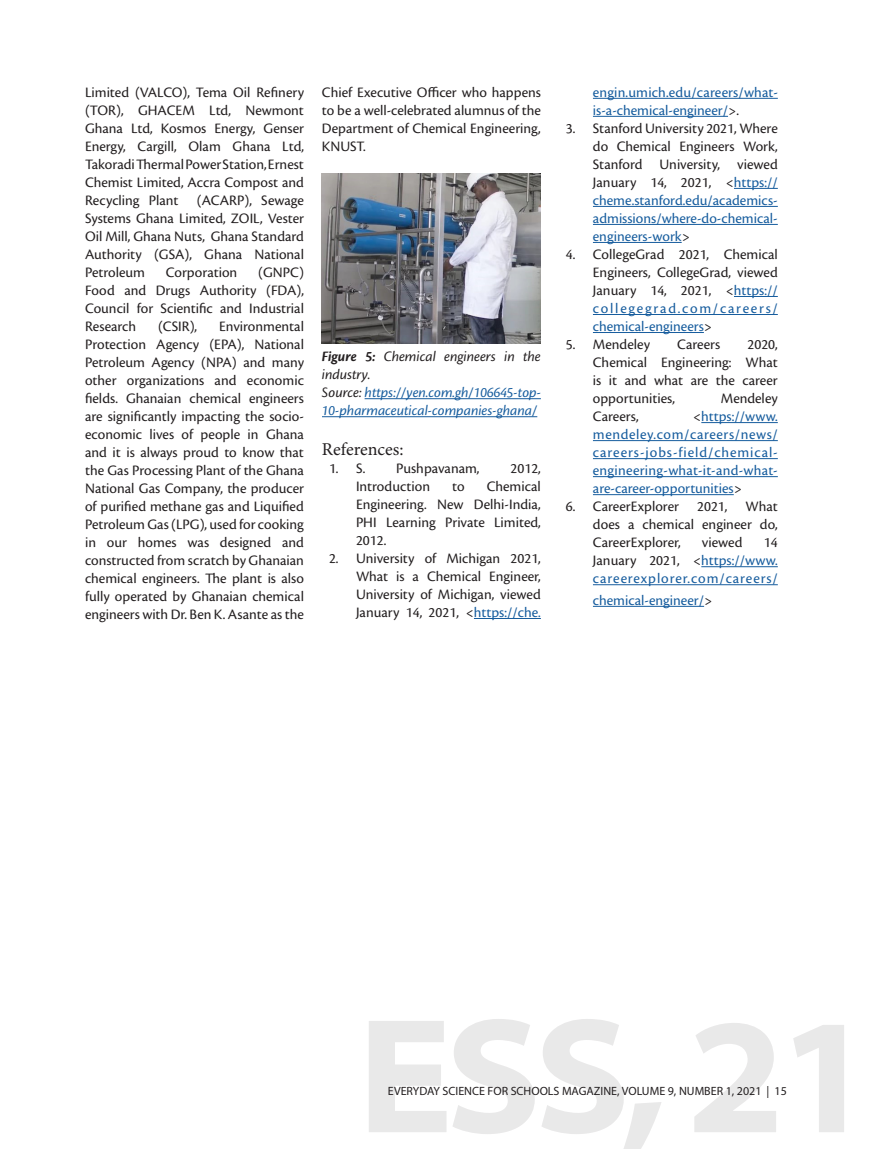
<style>
.page{position:relative;width:872px;height:1149px;background:#fff}
.page>*{position:absolute;margin:0;border:0;box-sizing:border-box;transform-origin:0 0}
.t1{font:700 semi-expanded 165px "Myriad Pro";color:#231f20}
.t2{font:18px "Minion Pro";color:#231f20}
.t3{font:15px/18px "Cronos Pro";color:#231f20;text-align:justify}
.t4{font:15px/18px "Cronos Pro";letter-spacing:.01em;color:#175d9e;text-align:justify}
.t5{font:italic 15px/18px "Cronos Pro";color:#175d9e}
.t6{font:italic 15px/18px "Cronos Pro";letter-spacing:-.005em;color:#231f20}
.t7{font:12px "Myriad Pro";color:#231f20}
.s1{font-family:"Cronos Pro Bold Disp It";font-style:normal}
.s2{color:#231f20}
.s3{color:#175d9e}
</style>
<div class="page">
<hr style="left:364px;top:398px;width:177px;height:1px;background:#175d9e">
<hr style="left:322px;top:416px;width:215px;height:1px;background:#175d9e">
<hr style="left:474px;top:618px;width:67px;height:1px;background:#175d9e">
<img style="left:322px;top:173px;width:219px;height:170px">
<hr style="left:593px;top:98px;width:185px;height:1px;background:#175d9e">
<hr style="left:593px;top:116px;width:135px;height:1px;background:#175d9e">
<hr style="left:734px;top:188px;width:44px;height:1px;background:#175d9e">
<hr style="left:593px;top:206px;width:185px;height:1px;background:#175d9e">
<hr style="left:593px;top:224px;width:185px;height:1px;background:#175d9e">
<hr style="left:593px;top:242px;width:88px;height:1px;background:#175d9e">
<hr style="left:734px;top:296px;width:44px;height:1px;background:#175d9e">
<hr style="left:593px;top:314px;width:185px;height:1px;background:#175d9e">
<hr style="left:593px;top:332px;width:111px;height:1px;background:#175d9e">
<hr style="left:701px;top:422px;width:77px;height:1px;background:#175d9e">
<hr style="left:593px;top:440px;width:185px;height:1px;background:#175d9e">
<hr style="left:593px;top:458px;width:185px;height:1px;background:#175d9e">
<hr style="left:593px;top:476px;width:185px;height:1px;background:#175d9e">
<hr style="left:593px;top:494px;width:140px;height:1px;background:#175d9e">
<hr style="left:701px;top:566px;width:77px;height:1px;background:#175d9e">
<hr style="left:593px;top:584px;width:185px;height:1px;background:#175d9e">
<hr style="left:593px;top:605px;width:111px;height:1px;background:#175d9e">
<p class="t3" style="left:85px;top:83px;width:220px">Limited (VALCO), Tema Oil Refinery (TOR), GHACEM Ltd, Newmont Ghana Ltd, Kosmos Energy, Genser Energy, Cargill, Olam Ghana Ltd, Takoradi Thermal Power Station, Ernest Chemist Limited, Accra Compost and Recycling Plant (ACARP), Sewage Systems Ghana Limited, ZOIL, Vester Oil Mill, Ghana Nuts, Ghana Standard Authority (GSA), Ghana National Petroleum</p>
<p class="t3" style="left:85px;top:263px;width:220px;text-indent:173px">(GNPC)<br>Food and Drugs Authority (FDA), Council for Scientific and Industrial Research</p>
<p class="t3" style="left:166px;top:263px;width:73px">Corporation</p>
<p class="t3" style="left:158px;top:317px;width:41px">(CSIR),</p>
<p class="t3" style="left:85px;top:317px;width:220px;text-indent:134px">Environmental Protection Agency (EPA), National Petroleum Agency (NPA) and many other organizations and economic fields. Ghanaian chemical engineers are significantly impacting the socio&shy;economic lives of people in Ghana and it is always proud to know that the Gas Processing Plant of the Ghana National Gas Company, the producer of purified methane gas and Liquified Petroleum Gas (LPG), used for cooking in our homes was designed and constructed from scratch by Ghanaian chemical engineers. The plant is also fully operated by Ghanaian chemical engineers with Dr. Ben K. Asante as the</p>
<p class="t3" style="left:322px;top:83px;width:220px">Chief Executive Officer who happens to be a well-celebrated alumnus of the Department of Chemical Engineering, KNUST.</p>
<p class="t6" style="left:322px;top:347px;width:220px"><span class="s1">Figure 5:</span> Chemical engineers in the industry.</p>
<p class="t5" style="left:322px;top:383px;width:220px"><span class="s2">Source:</span> https://yen.com.gh/106645-top-<br>10-pharmaceutical-companies-ghana/</p>
<p class="t2" style="left:322px;top:438px;width:83px">References:</p>
<p class="t3" style="left:329px;top:459px;width:38px">1. S.</p>
<p class="t3" style="left:396px;top:459px;width:85px">Pushpavanam,</p>
<p class="t3" style="left:510px;top:459px;width:32px">2012,</p>
<p class="t3" style="left:356px;top:477px;width:76px">Introduction</p>
<p class="t3" style="left:452px;top:477px;width:14px">to</p>
<p class="t3" style="left:356px;top:477px;width:186px;text-indent:131px">Chemical Engineering. New Delhi-India, PHI Learning Private Limited, 2012.</p>
<p class="t3" style="left:356px;top:549px;width:186px;text-indent:-27px">2. University of Michigan 2021, What is a Chemical Engineer, University of Michigan, viewed January 14, 2021, &lt;<span class="s3">https://che.</span></p>
<p class="t4" style="left:593px;top:83px;width:186px">engin.umich.edu/careers/what&shy;is-a-chemical-engineer/<span class="s2">&gt;.</span></p>
<p class="t3" style="left:593px;top:119px;width:186px;text-indent:-27px">3. Stanford University 2021, Where do Chemical Engineers Work, Stanford University, viewed January 14, 2021, &lt;<span class="s3">https:// cheme.stanford.edu/academics&shy;admissions/where-do-chemical&shy;engineers-work</span>&gt;</p>
<p class="t3" style="left:593px;top:245px;width:186px;text-indent:-27px">4. CollegeGrad 2021, Chemical Engineers, CollegeGrad, viewed January 14, 2021, &lt;<span class="s3">https:// collegegrad.com/careers/ chemical-engineers</span>&gt;</p>
<p class="t3" style="left:566px;top:335px;width:86px">5. Mendeley</p>
<p class="t3" style="left:677px;top:335px;width:44px">Careers</p>
<p class="t3" style="left:593px;top:335px;width:186px;text-indent:154px">2020, Chemical Engineering: What is it and what are the career opportunities,</p>
<p class="t3" style="left:720px;top:389px;width:59px">Mendeley</p>
<p class="t4" style="left:593px;top:407px;width:186px;text-indent:100px"><span class="s2">&lt;</span>https://www. mendeley.com/careers/news/ careers-jobs-field/chemical&shy;engineering-what-it-and-what&shy;are-career-opportunities<span class="s2">&gt;</span></p>
<p class="t3" style="left:593px;top:497px;width:186px;text-indent:-27px">6. CareerExplorer 2021, What does a chemical engineer do, CareerExplorer,</p>
<p class="t3" style="left:593px;top:407px;width:47px">Careers,</p>
<p class="t3" style="left:702px;top:533px;width:42px">viewed</p>
<p class="t4" style="left:593px;top:533px;width:186px;text-indent:171px"><span class="s2">14<br>January 2021, &lt;</span>https://www. careerexplorer.com/careers/</p>
<p class="t4" style="left:593px;top:591px;width:121px">chemical-engineer/<span class="s2">&gt;</span></p>
<h1 class="t1" style="left:357px;top:982px;width:519px">ESS, 21</h1>
<p class="t7" style="left:388px;top:1083px;width:400px">EVERYDAY SCIENCE FOR SCHOOLS MAGAZINE, VOLUME 9, NUMBER 1, 2021 | 15</p>
</div>
